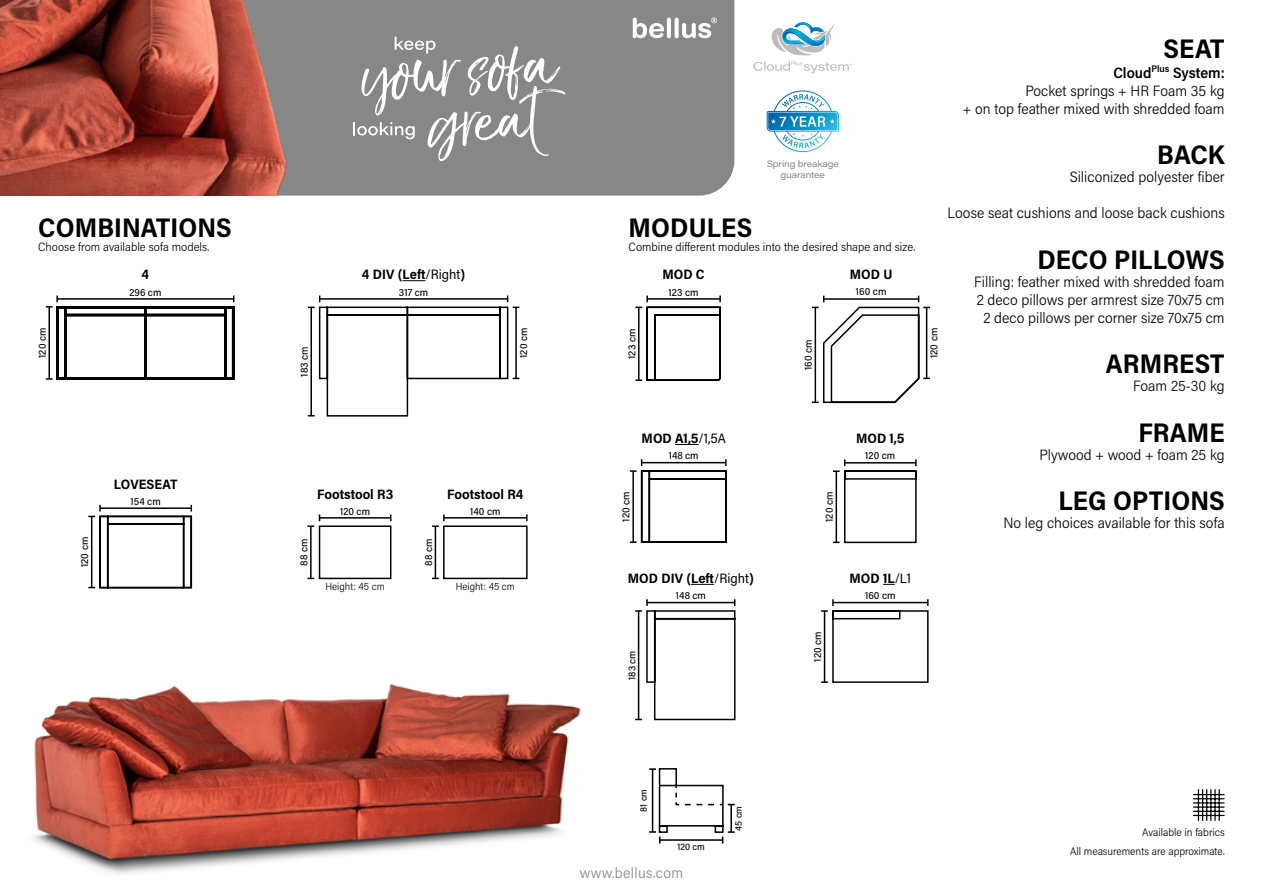
<style>
.page{position:relative;width:1263px;height:893px;background:#fff}
.page>*{position:absolute;margin:0;border:0;box-sizing:border-box;transform-origin:0 0}
.t1{font:700 27px "Acumin Pro Semi Cond";letter-spacing:.005em;color:#000}
.t2{font:300 15px/18px "Acumin Pro Semi Cond";color:#000;text-align:right}
.t3{font:300 15px "Acumin Pro Semi Cond";letter-spacing:.025em;color:#878787}
.t4{font:700 13.65px "Acumin Pro Semi Cond";letter-spacing:.005em;color:#000}
.t5{font:300 12px "Acumin Pro Semi Cond";color:#000}
.t6{font:300 10.95px "Acumin Pro Semi Cond";color:#000}
.t7{font:500 10.35px "Acumin Pro Semi Cond";letter-spacing:.005em;color:#000}
.t8{font:300 10.35px "Acumin Pro Semi Cond";color:#000}
.t9{font:500 10.05px "Acumin Pro Semi Cond";color:#000}
.t10{font:500 9.45px "Acumin Pro Semi Cond";letter-spacing:.005em;color:#000}
.t11{font:9px/10.8px "Acumin Pro Wide";letter-spacing:-.02em;color:#878787;text-align:center}
.s1{font-weight:400}
.s2{font-weight:600}
</style>
<div class="page">
<div style="left:300px;top:0;width:434px;height:196px;background:#878787"></div>
<hr style="left:667px;top:18px;width:4px;height:20px;background:#fff;border-radius:2px">
<svg style="left:633px;top:18px;width:31px;height:20px"></svg>
<svg style="left:675px;top:18px;width:4px;height:20px"></svg>
<svg style="left:682px;top:17px;width:35px;height:21px"></svg>
<svg style="left:353px;top:37px;width:212px;height:124px"></svg>
<img style="left:33px;top:683px;width:548px;height:191px">
<img style="left:0;top:0;width:300px;height:196px">
<svg style="left:649px;top:768px;width:86px;height:75px"></svg>
<hr style="left:1218px;top:790px;width:2px;height:30px;background:#000">
<hr style="left:1214px;top:790px;width:2px;height:30px;background:#000">
<hr style="left:1210px;top:790px;width:1px;height:30px;background:#000">
<hr style="left:1206px;top:790px;width:1px;height:30px;background:#000">
<hr style="left:1202px;top:790px;width:1px;height:30px;background:#000">
<hr style="left:1198px;top:790px;width:1px;height:30px;background:#000">
<hr style="left:1193px;top:815px;width:31px;height:1px;background:#000">
<hr style="left:1193px;top:811px;width:31px;height:1px;background:#000">
<hr style="left:1193px;top:806px;width:31px;height:2px;background:#000">
<hr style="left:1193px;top:802px;width:31px;height:1px;background:#000">
<hr style="left:1193px;top:798px;width:31px;height:1px;background:#000">
<hr style="left:1193px;top:794px;width:31px;height:1px;background:#000">
<svg style="left:46px;top:296px;width:189px;height:84px"></svg>
<svg style="left:402px;top:280px;width:23px;height:1px"></svg>
<svg style="left:308px;top:296px;width:211px;height:121px"></svg>
<svg style="left:88px;top:505px;width:105px;height:84px"></svg>
<hr style="left:320px;top:517px;width:71px;height:2px;background:#000">
<hr style="left:310px;top:526px;width:2px;height:52px;background:#000">
<svg style="left:307px;top:514px;width:13px;height:13px"></svg>
<div style="left:319px;top:525px;width:72px;height:54px;border:1px solid #000"></div>
<hr style="left:444px;top:517px;width:83px;height:2px;background:#000">
<hr style="left:435px;top:526px;width:1px;height:52px;background:#000">
<svg style="left:432px;top:514px;width:13px;height:13px"></svg>
<div style="left:443px;top:525px;width:85px;height:54px;border:1px solid #000"></div>
<svg style="left:635px;top:296px;width:86px;height:85px"></svg>
<svg style="left:812px;top:296px;width:118px;height:108px"></svg>
<svg style="left:691px;top:584px;width:23px;height:1px"></svg>
<svg style="left:635px;top:599px;width:101px;height:122px"></svg>
<svg style="left:675px;top:444px;width:24px;height:1px"></svg>
<svg style="left:630px;top:459px;width:97px;height:84px"></svg>
<svg style="left:833px;top:459px;width:84px;height:85px"></svg>
<svg style="left:883px;top:584px;width:12px;height:1px"></svg>
<svg style="left:821px;top:599px;width:108px;height:84px"></svg>
<svg style="left:753px;top:62px;width:99px;height:11px"></svg>
<svg style="left:771px;top:22px;width:63px;height:34px"></svg>
<svg style="left:767px;top:90px;width:72px;height:62px"></svg>
<h1 class="t1" style="left:38px;top:208px;width:195px">COMBINATIONS</h1>
<p class="t5" style="left:38px;top:239px;width:173px">Choose from available sofa models.</p>
<p class="t7" style="left:35px;top:358px;width:32px;rotate:-90deg">120 cm</p>
<p class="t4" style="left:142px;top:265px;width:9px">4</p>
<p class="t7" style="left:129px;top:285px;width:34px">296 cm</p>
<p class="t4" style="left:114px;top:474px;width:65px">LOVESEAT</p>
<p class="t7" style="left:130px;top:494px;width:32px">154 cm</p>
<p class="t7" style="left:297px;top:377px;width:32px;rotate:-90deg">183 cm</p>
<p class="t4" style="left:362px;top:265px;width:105px">4 DIV (Left<span class="s1">/Right</span>)</p>
<p class="t7" style="left:399px;top:285px;width:31px">317 cm</p>
<p class="t7" style="left:516px;top:358px;width:32px;rotate:-90deg">120 cm</p>
<p class="t4" style="left:317px;top:484px;width:78px">Footstool R3</p>
<p class="t7" style="left:340px;top:504px;width:32px">120 cm</p>
<p class="t4" style="left:447px;top:484px;width:78px">Footstool R4</p>
<p class="t7" style="left:470px;top:504px;width:32px">140 cm</p>
<p class="t11" style="left:767px;top:158px;width:74px">Spring breakage guarantee</p>
<h1 class="t1" style="left:629px;top:208px;width:125px">MODULES</h1>
<p class="t5" style="left:629px;top:239px;width:288px">Combine different modules into the desired shape and size.</p>
<p class="t4" style="left:662px;top:265px;width:44px">MOD C</p>
<p class="t7" style="left:669px;top:285px;width:32px">123 cm</p>
<p class="t4" style="left:850px;top:265px;width:44px">MOD U</p>
<p class="t7" style="left:856px;top:285px;width:32px">160 cm</p>
<p class="t7" style="left:625px;top:359px;width:32px;rotate:-90deg">123 cm</p>
<p class="t7" style="left:801px;top:370px;width:32px;rotate:-90deg">160 cm</p>
<p class="t7" style="left:927px;top:358px;width:32px;rotate:-90deg">120 cm</p>
<p class="t4" style="left:642px;top:429px;width:86px">MOD A1,5<span class="s1">/1,5A</span></p>
<p class="t4" style="left:856px;top:429px;width:50px">MOD 1,5</p>
<p class="t7" style="left:669px;top:448px;width:31px">148 cm</p>
<p class="t7" style="left:865px;top:448px;width:32px">120 cm</p>
<p class="t7" style="left:619px;top:522px;width:32px;rotate:-90deg">120 cm</p>
<p class="t7" style="left:822px;top:522px;width:32px;rotate:-90deg">120 cm</p>
<h1 class="t1" style="left:1163px;top:30px;width:63px">SEAT</h1>
<p class="t2" style="left:963px;top:63px;width:263px"><span class="s2">Cloud</span><sup>Plus</sup> <span class="s2">System:<br></span>Pocket springs + HR Foam 35 kg<br>+ on top feather mixed with shredded foam</p>
<h1 class="t1" style="left:1157px;top:136px;width:69px">BACK</h1>
<p class="t2" style="left:1070px;top:167px;width:156px">Siliconized polyester fiber</p>
<p class="t2" style="left:948px;top:203px;width:279px">Loose seat cushions and loose back cushions</p>
<h1 class="t1" style="left:1037px;top:240px;width:189px">DECO PILLOWS</h1>
<p class="t2" style="left:974px;top:272px;width:252px">Filling: feather mixed with shredded foam<br>2 deco pillows per armrest size 70x75 cm<br>2 deco pillows per corner size 70x75 cm</p>
<h1 class="t1" style="left:1106px;top:345px;width:120px">ARMREST</h1>
<p class="t2" style="left:1133px;top:376px;width:93px">Foam 25-30 kg</p>
<h1 class="t1" style="left:1138px;top:413px;width:88px">FRAME</h1>
<p class="t2" style="left:1039px;top:445px;width:187px">Plywood + wood + foam 25 kg</p>
<h1 class="t1" style="left:1058px;top:481px;width:168px">LEG OPTIONS</h1>
<p class="t2" style="left:1003px;top:513px;width:223px">No leg choices available for this sofa</p>
<p class="t7" style="left:78px;top:567px;width:32px;rotate:-90deg">120 cm</p>
<p class="t7" style="left:297px;top:566px;width:28px;rotate:-90deg">88 cm</p>
<p class="t7" style="left:421px;top:566px;width:28px;rotate:-90deg">88 cm</p>
<p class="t8" style="left:325px;top:579px;width:61px">Height: 45 cm</p>
<p class="t8" style="left:456px;top:579px;width:61px">Height: 45 cm</p>
<p class="t4" style="left:628px;top:569px;width:127px">MOD DIV (Left<span class="s1">/Right</span>)</p>
<p class="t7" style="left:676px;top:588px;width:31px">148 cm</p>
<p class="t4" style="left:850px;top:569px;width:63px">MOD 1L<span class="s1">/L1</span></p>
<p class="t7" style="left:865px;top:588px;width:32px">160 cm</p>
<p class="t9" style="left:625px;top:680px;width:31px;rotate:-90deg">183 cm</p>
<p class="t7" style="left:810px;top:662px;width:32px;rotate:-90deg">120 cm</p>
<p class="t10" style="left:637px;top:812px;width:24px;rotate:-90deg">81 cm</p>
<p class="t10" style="left:732px;top:831px;width:26px;rotate:-90deg">45 cm</p>
<p class="t6" style="left:1142px;top:824px;width:84px">Available in fabrics</p>
<p class="t10" style="left:677px;top:840px;width:29px">120 cm</p>
<p class="t6" style="left:1070px;top:843px;width:156px">All measurements are approximate.</p>
<p class="t3" style="left:580px;top:862px;width:105px">www.bellus.com</p>
</div>
